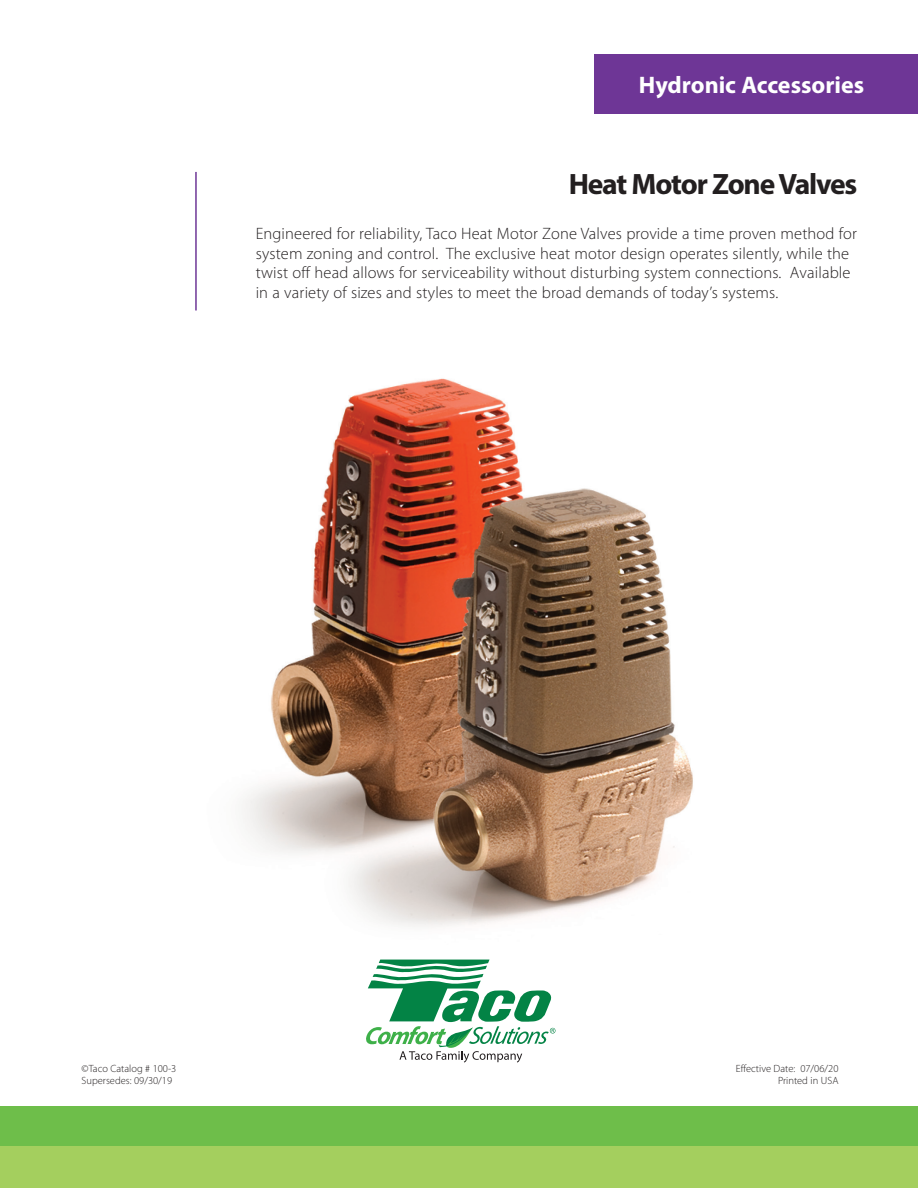
<style>
.page{position:relative;width:918px;height:1188px;background:#fff}
.page>*{position:absolute;margin:0;border:0;box-sizing:border-box;transform-origin:0 0}
.A_text_head{font:700 29.55px "Myriad Pro";letter-spacing:-.04em;color:#231f20}
.A_front_page_head{font:700 24px "Myriad Pro";color:#fff}
.front_text_para{font:300 16.5px/19.8px "Myriad Pro";letter-spacing:.01em;color:#231f20}
.mouse_type{font:300 10.5px/12.6px "Myriad Pro";color:#231f20}
</style>
<div class="page">
<img style="left:242px;top:378px;width:451px;height:582px">
<div style="left:594px;top:54px;width:324px;height:59px;background:#6e3696"></div>
<hr style="left:195px;top:172px;width:2px;height:139px;background:#6e3696">
<div style="left:0;top:1146px;width:918px;height:42px;background:#a4cf5e"></div>
<div style="left:0;top:1106px;width:918px;height:40px;background:#6ebe4a"></div>
<svg style="left:366px;top:960px;width:189px;height:103px"></svg>
<p class="A_front_page_head" style="left:639px;top:69px;width:227px">Hydronic Accessories</p>
<p class="A_text_head" style="left:569px;top:165px;width:290px">Heat Motor Zone Valves</p>
<p class="front_text_para" style="left:256px;top:223px;width:603px">Engineered for reliability, Taco Heat Motor Zone Valves provide a time proven method for system zoning and control. The exclusive heat motor design operates silently, while the twist off head allows for serviceability without disturbing system connections. Available in a variety of sizes and styles to meet the broad demands of today’s systems.</p>
<p class="mouse_type" style="left:82px;top:1062px;width:96px">©Taco Catalog # 100-3<br>Supersedes: 09/30/19</p>
<p class="mouse_type" style="left:736px;top:1062px;width:104px">Effective Date: 07/06/20</p>
<p class="mouse_type" style="left:778px;top:1074px;width:62px">Printed in USA</p>
</div>
